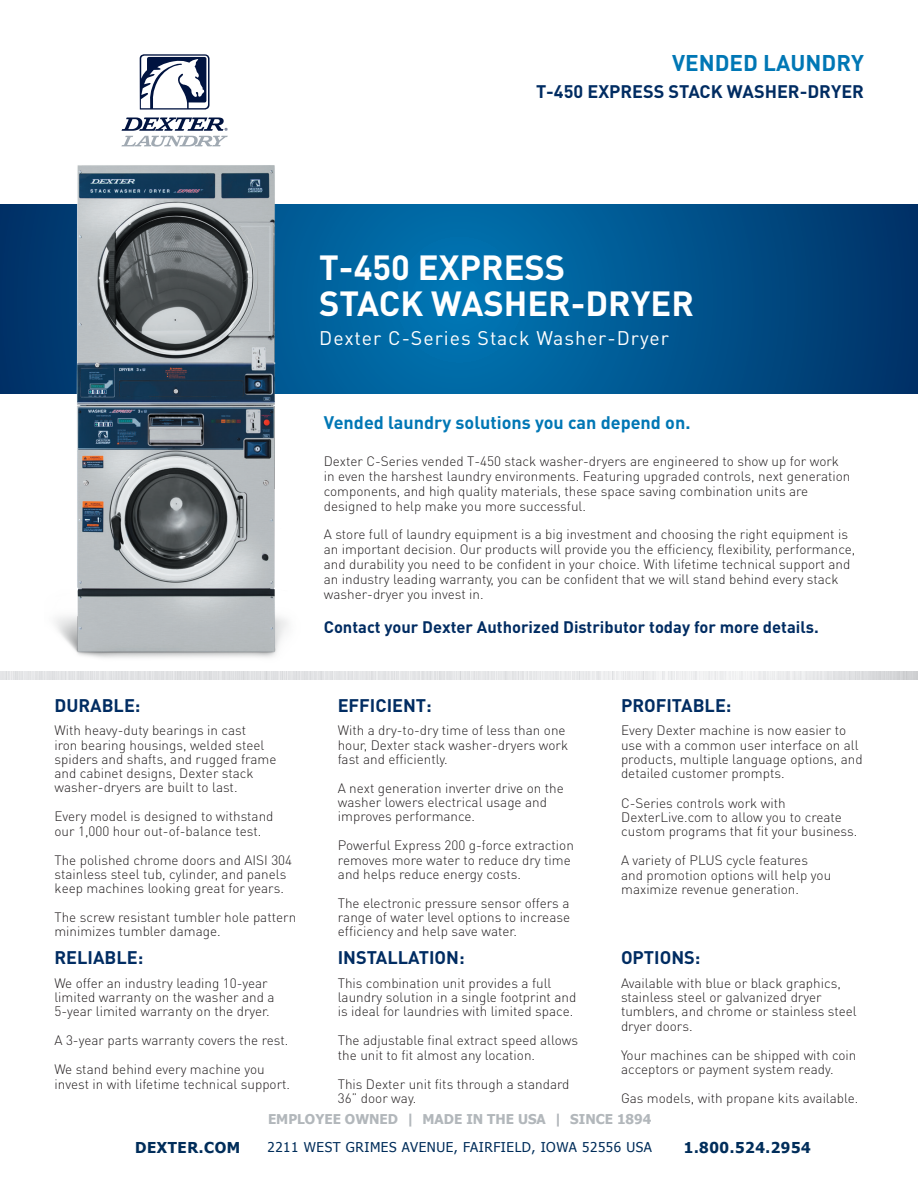
<style>
.page{position:relative;width:918px;height:1188px;background:#fff}
.page>*{position:absolute;margin:0;border:0;box-sizing:border-box;transform-origin:0 0}
.t1{font:700 34.5px "DIN Pro";color:#fff}
.t2{font:700 22.5px "DIN Pro";color:#0077b5}
.t3{font:19.5px "DIN Pro";letter-spacing:.05em;color:#fff}
.t4{font:700 18px "DIN Pro";color:#002c62}
.t5{font:700 18px "DIN Pro";color:#0077b5}
.t6{font:700 16.5px "DIN Pro";color:#002c62}
.t7{font:700 15px "Tahoma";letter-spacing:.04em;color:#002d5a}
.t8{font:300 13.5px/14.2px "DIN Pro";color:#231f20}
.t9{font:13.5px "Tahoma";letter-spacing:.04em;color:#002d5a}
.t10{font:700 13.5px "Tahoma";color:#b2b7bb}
</style>
<div class="page">
<svg style="left:0;top:205px;width:918px;height:189px;background:#005690"></svg>
<svg style="left:140px;top:54px;width:70px;height:56px"></svg>
<svg style="left:121px;top:118px;width:107px;height:29px"></svg>
<img style="left:0;top:672px;width:918px;height:8px">
<img style="left:23px;top:165px;width:289px;height:511px">
<p class="t2" style="left:672px;top:48px;width:193px">VENDED LAUNDRY</p>
<p class="t4" style="left:536px;top:79px;width:329px">T-450 EXPRESS STACK WASHER-DRYER</p>
<p class="t1" style="left:319px;top:244px;width:247px">T-450 EXPRESS</p>
<p class="t1" style="left:319px;top:280px;width:376px">STACK WASHER-DRYER</p>
<p class="t3" style="left:319px;top:325px;width:351px">Dexter C-Series Stack Washer-Dryer</p>
<p class="t4" style="left:54px;top:693px;width:88px">DURABLE:</p>
<p class="t8" style="left:54px;top:723px;width:224px">With heavy-duty bearings in cast<br>iron bearing housings, welded steel spiders and shafts, and rugged frame and cabinet designs, Dexter stack washer-dryers are built to last.</p>
<p class="t8" style="left:54px;top:809px;width:221px">Every model is designed to withstand our 1,000 hour out-of-balance test.</p>
<p class="t8" style="left:54px;top:852px;width:239px">The polished chrome doors and AISI 304 stainless steel tub, cylinder, and panels keep machines looking great for years.</p>
<p class="t8" style="left:54px;top:910px;width:243px">The screw resistant tumbler hole pattern minimizes tumbler damage.</p>
<p class="t4" style="left:54px;top:945px;width:90px">RELIABLE:</p>
<p class="t8" style="left:54px;top:975px;width:222px">We offer an industry leading 10-year limited warranty on the washer and a<br>5-year limited warranty on the dryer.</p>
<p class="t8" style="left:54px;top:1033px;width:235px">A 3-year parts warranty covers the rest.</p>
<p class="t8" style="left:54px;top:1062px;width:237px">We stand behind every machine you invest in with lifetime technical support.</p>
<p class="t5" style="left:324px;top:411px;width:368px">Vended laundry solutions you can depend on.</p>
<p class="t8" style="left:324px;top:453px;width:528px;line-height:15px">Dexter C-Series vended T-450 stack washer-dryers are engineered to show up for work in even the harshest laundry environments. Featuring upgraded controls, next generation components, and high quality materials, these space saving combination units are designed to help make you more successful.</p>
<p class="t8" style="left:324px;top:527px;width:533px;line-height:15px">A store full of laundry equipment is a big investment and choosing the right equipment is an important decision. Our products will provide you the efficiency, flexibility, performance, and durability you need to be confident in your choice. With lifetime technical support and an industry leading warranty, you can be confident that we will stand behind every stack washer-dryer you invest in.</p>
<p class="t6" style="left:324px;top:616px;width:496px">Contact your Dexter Authorized Distributor today for more details.</p>
<p class="t4" style="left:338px;top:693px;width:96px">EFFICIENT:</p>
<p class="t8" style="left:338px;top:723px;width:232px">With a dry-to-dry time of less than one hour, Dexter stack washer-dryers work fast and efficiently.</p>
<p class="t8" style="left:338px;top:780px;width:228px">A next generation inverter drive on the washer lowers electrical usage and improves performance.</p>
<p class="t8" style="left:338px;top:838px;width:238px">Powerful Express 200 g-force extraction removes more water to reduce dry time and helps reduce energy costs.</p>
<p class="t8" style="left:338px;top:895px;width:234px;text-align:justify">The electronic pressure sensor offers a range of water level options to increase efficiency and help save water.</p>
<p class="t4" style="left:338px;top:945px;width:128px">INSTALLATION:</p>
<p class="t8" style="left:338px;top:975px;width:240px">This combination unit provides a full laundry solution in a single footprint and is ideal for laundries with limited space.</p>
<p class="t8" style="left:338px;top:1033px;width:242px">The adjustable final extract speed allows the unit to fit almost any location.</p>
<p class="t8" style="left:338px;top:1076px;width:233px">This Dexter unit fits through a standard<br>36” door way.</p>
<p class="t4" style="left:621px;top:693px;width:112px">PROFITABLE:</p>
<p class="t8" style="left:621px;top:723px;width:243px">Every Dexter machine is now easier to use with a common user interface on all products, multiple language options, and detailed customer prompts.</p>
<p class="t8" style="left:621px;top:795px;width:238px">C-Series controls work with<br>DexterLive.com to allow you to create custom programs that fit your business.</p>
<p class="t8" style="left:621px;top:853px;width:212px">A variety of PLUS cycle features and promotion options will help you maximize revenue generation.</p>
<p class="t4" style="left:621px;top:945px;width:81px">OPTIONS:</p>
<p class="t8" style="left:621px;top:975px;width:237px">Available with blue or black graphics, stainless steel or galvanized dryer tumblers, and chrome or stainless steel dryer doors.</p>
<p class="t8" style="left:621px;top:1047px;width:237px">Your machines can be shipped with coin acceptors or payment system ready.</p>
<p class="t8" style="left:621px;top:1090px;width:239px">Gas models, with propane kits available.</p>
<p class="t10" style="left:268px;top:1110px;width:385px">EMPLOYEE OWNED | MADE IN THE USA | SINCE 1894</p>
<p class="t7" style="left:135px;top:1137px;width:107px">DEXTER.COM</p>
<p class="t9" style="left:268px;top:1138px;width:386px">2211 WEST GRIMES AVENUE, FAIRFIELD, IOWA 52556 USA</p>
<p class="t7" style="left:684px;top:1137px;width:128px">1.800.524.2954</p>
</div>
